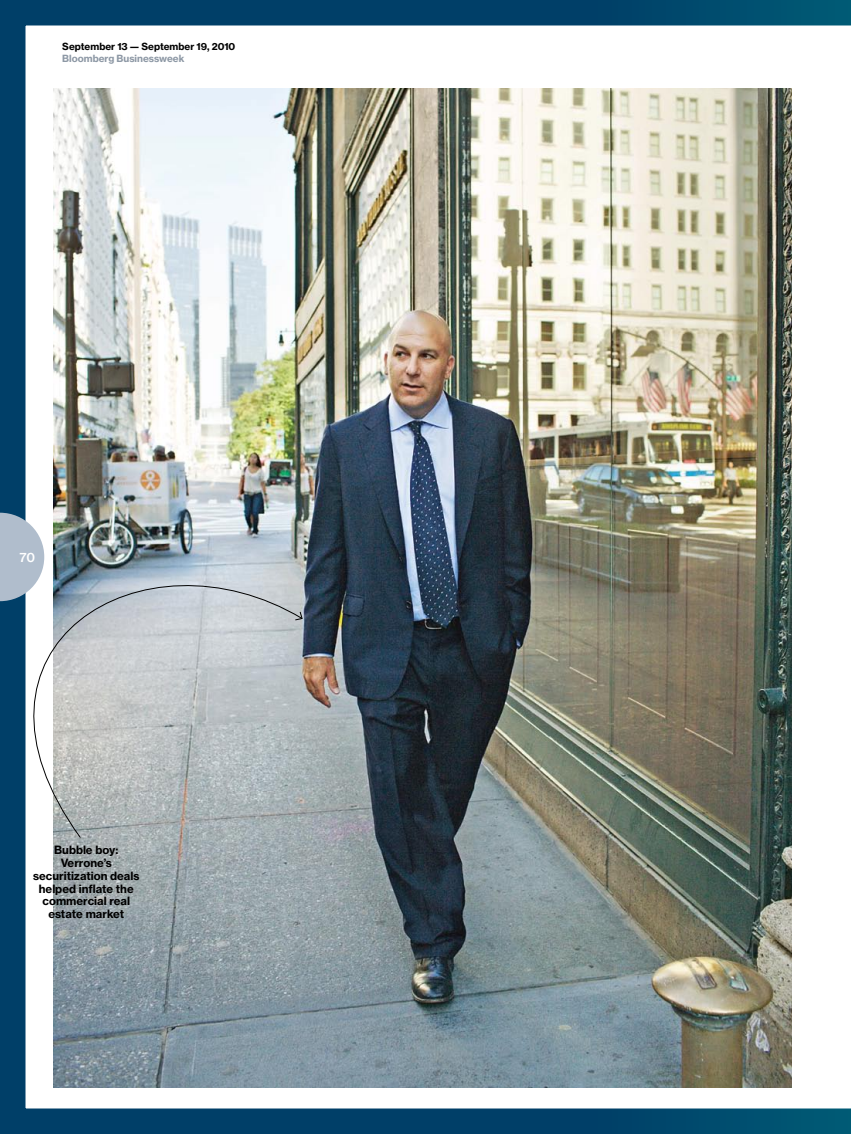
<style>
.page{position:relative;width:851px;height:1134px;background:#fff}
.page>*{position:absolute;margin:0;border:0;box-sizing:border-box;transform-origin:0 0}
.t1{font:500 12.75px "BW Haas Text 65";color:#fff}
.t2{font:700 11.25px/12.8px "BW Haas Text 75";color:#000;text-align:center}
.t3{font:700 9.75px/11.7px "BW Haas Text 75";color:#000}
.s1{color:#8d98a5}
</style>
<div class="page">
<img style="left:0;top:0;width:850px;height:1134px">
<svg style="left:0;top:523px;width:303px;height:315px;background:#adb8be"></svg>
<svg style="left:294px;top:611px;width:9px;height:10px"></svg>
<svg style="left:0;top:513px;width:44px;height:88px"></svg>
<p class="t3" style="left:62px;top:41px;width:175px">September 13 — September 19, 2010<br><span class="s1">Bloomberg Businessweek</span></p>
<p class="t1" style="left:20px;top:549px;width:17px">70</p>
<p class="t2" style="left:33px;top:844px;width:108px">Bubble boy:<br>Verrone’s securitization deals helped inflate the commercial real estate market</p>
</div>
